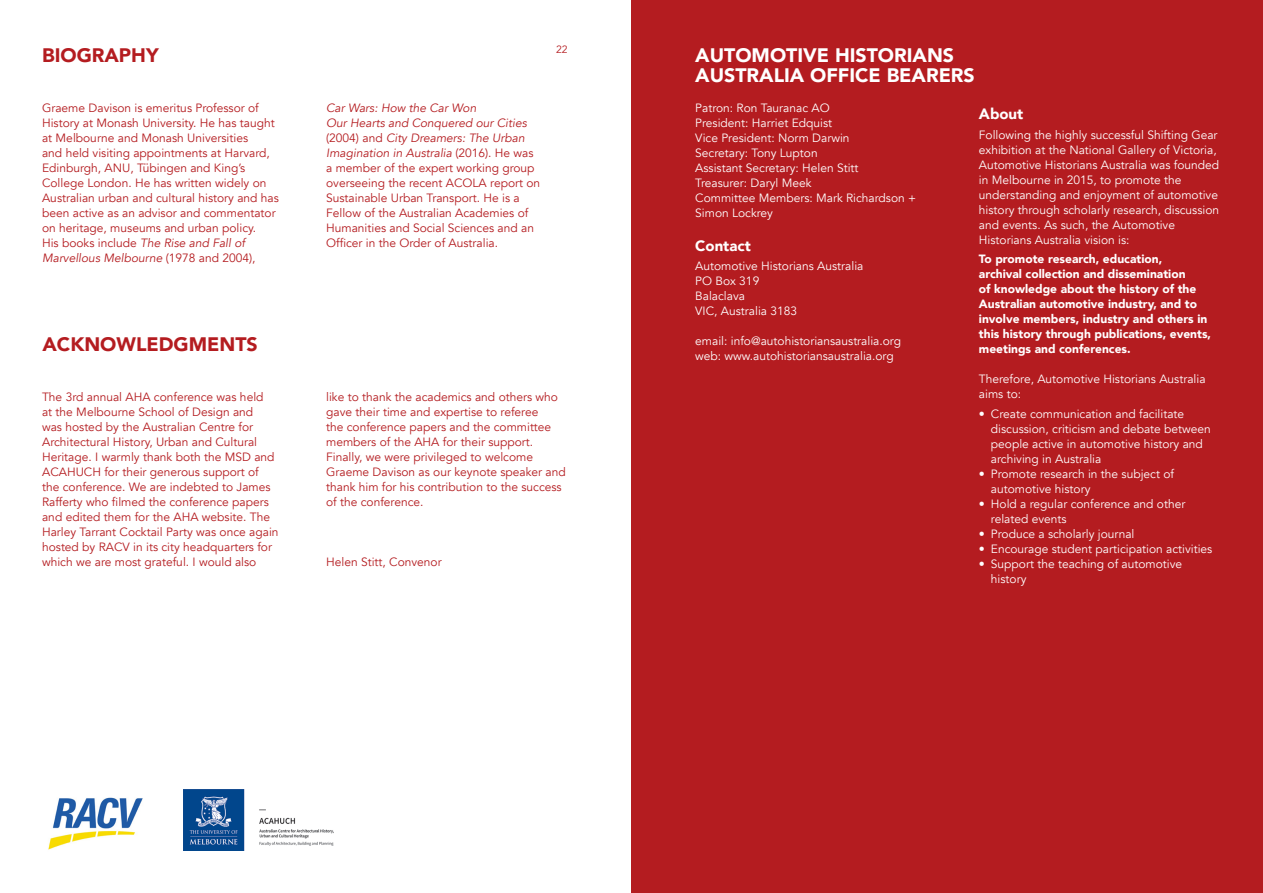
<style>
.page{position:relative;width:1263px;height:893px;background:#fff}
.page>*{position:absolute;margin:0;border:0;box-sizing:border-box;transform-origin:0 0}
.t1{font:900 19.5px "Avenir";color:#fff}
.t2{font:900 19.5px "Avenir";color:#b41c20}
.t3{font:900 15px "Avenir";color:#fff}
.t4{font:12px/15px "Avenir";color:#b41c20}
.t5{font:12px/15px "Avenir";color:#fff}
.t6{font:900 12px/15px "Avenir";color:#fff}
.t7{font:10.5px "Avenir";color:#b41c20}
.s1{font-style:italic}
</style>
<div class="page">
<div style="left:631px;top:0;width:632px;height:893px;background:#b41c20"></div>
<img style="left:48px;top:797px;width:95px;height:53px">
<img style="left:183px;top:790px;width:151px;height:61px">
<p class="t2" style="left:42px;top:39px;width:118px">BIOGRAPHY</p>
<p class="t4" style="left:42px;top:101px;width:238px">Graeme Davison is emeritus Professor of History at Monash University. He has taught at Melbourne and Monash Universities<br>and held visiting appointments at Harvard, Edinburgh, ANU, Tübingen and King’s College London. He has written widely on Australian urban and cultural history and has been active as an advisor and commentator on heritage, museums and urban policy.<br>His books include <span class="s1">The Rise and Fall of Marvellous Melbourne</span> (1978 and 2004),</p>
<p class="t4" style="left:326px;top:101px;width:216px"><span class="s1">Car Wars: How the Car Won<br>Our Hearts and Conquered our Cities </span>(2004) and <span class="s1">City Dreamers: The Urban Imagination in Australia</span> (2016). He was a member of the expert working group overseeing the recent ACOLA report on Sustainable Urban Transport. He is a Fellow of the Australian Academies of Humanities and Social Sciences and an Officer in the Order of Australia.</p>
<p class="t7" style="left:556px;top:43px;width:13px">22</p>
<p class="t2" style="left:43px;top:328px;width:217px">ACKNOWLEDGMENTS</p>
<p class="t4" style="left:42px;top:390px;width:238px">The 3rd annual AHA conference was held<br>at the Melbourne School of Design and<br>was hosted by the Australian Centre for Architectural History, Urban and Cultural Heritage. I warmly thank both the MSD and ACAHUCH for their generous support of the conference. We are indebted to James Rafferty who filmed the conference papers and edited them for the AHA website. The Harley Tarrant Cocktail Party was once again hosted by RACV in its city headquarters for which we are most grateful. I would also</p>
<p class="t4" style="left:326px;top:390px;width:241px">like to thank the academics and others who gave their time and expertise to referee<br>the conference papers and the committee members of the AHA for their support.<br>Finally, we were privileged to welcome Graeme Davison as our keynote speaker and thank him for his contribution to the success of the conference.</p>
<p class="t4" style="left:326px;top:555px;width:117px">Helen Stitt, Convenor</p>
<p class="t1" style="left:695px;top:39px;width:260px">AUTOMOTIVE HISTORIANS</p>
<p class="t1" style="left:695px;top:58px;width:281px">AUSTRALIA OFFICE BEARERS</p>
<p class="t5" style="left:695px;top:101px;width:136px">Patron: Ron Tauranac AO</p>
<p class="t5" style="left:695px;top:116px;width:138px">President: Harriet Edquist</p>
<p class="t5" style="left:695px;top:131px;width:156px">Vice President: Norm Darwin</p>
<p class="t5" style="left:695px;top:146px;width:124px">Secretary: Tony Lupton</p>
<p class="t5" style="left:695px;top:161px;width:165px">Assistant Secretary: Helen Stitt</p>
<p class="t5" style="left:695px;top:176px;width:118px">Treasurer: Daryl Meek</p>
<p class="t5" style="left:695px;top:191px;width:222px">Committee Members: Mark Richardson +<br>Simon Lockrey</p>
<p class="t3" style="left:695px;top:233px;width:57px">Contact</p>
<p class="t5" style="left:695px;top:259px;width:170px">Automotive Historians Australia</p>
<p class="t5" style="left:695px;top:274px;width:66px">PO Box 319</p>
<p class="t5" style="left:695px;top:289px;width:51px">Balaclava</p>
<p class="t5" style="left:695px;top:304px;width:103px">VIC, Australia 3183</p>
<p class="t5" style="left:695px;top:334px;width:207px">email: info@autohistoriansaustralia.org</p>
<p class="t5" style="left:695px;top:349px;width:200px">web: www.autohistoriansaustralia.org</p>
<p class="t3" style="left:979px;top:101px;width:46px">About</p>
<p class="t5" style="left:979px;top:128px;width:240px">Following the highly successful Shifting Gear exhibition at the National Gallery of Victoria,</p>
<p class="t5" style="left:979px;top:158px;width:242px">Automotive Historians Australia was founded in Melbourne in 2015, to promote the understanding and enjoyment of automotive history through scholarly research, discussion and events. As such, the Automotive Historians Australia vision is:</p>
<p class="t6" style="left:979px;top:251px;width:234px">To promote research, education,<br>archival collection and dissemination<br>of knowledge about the history of the Australian automotive industry, and to involve members, industry and others in this history through publications, events, meetings and conferences.</p>
<p class="t5" style="left:979px;top:372px;width:228px">Therefore, Automotive Historians Australia aims to:</p>
<p class="t5" style="left:991px;top:407px;width:221px;text-indent:-12px">• Create communication and facilitate discussion, criticism and debate between people active in automotive history and archiving in Australia</p>
<p class="t5" style="left:991px;top:467px;width:185px;text-indent:-12px">• Promote research in the subject of automotive history</p>
<p class="t5" style="left:991px;top:497px;width:196px;text-indent:-12px">• Hold a regular conference and other related events</p>
<p class="t5" style="left:979px;top:527px;width:157px">• Produce a scholarly journal</p>
<p class="t5" style="left:979px;top:542px;width:235px">• Encourage student participation activities</p>
<p class="t5" style="left:991px;top:557px;width:193px;text-indent:-12px">• Support the teaching of automotive history</p>
</div>
